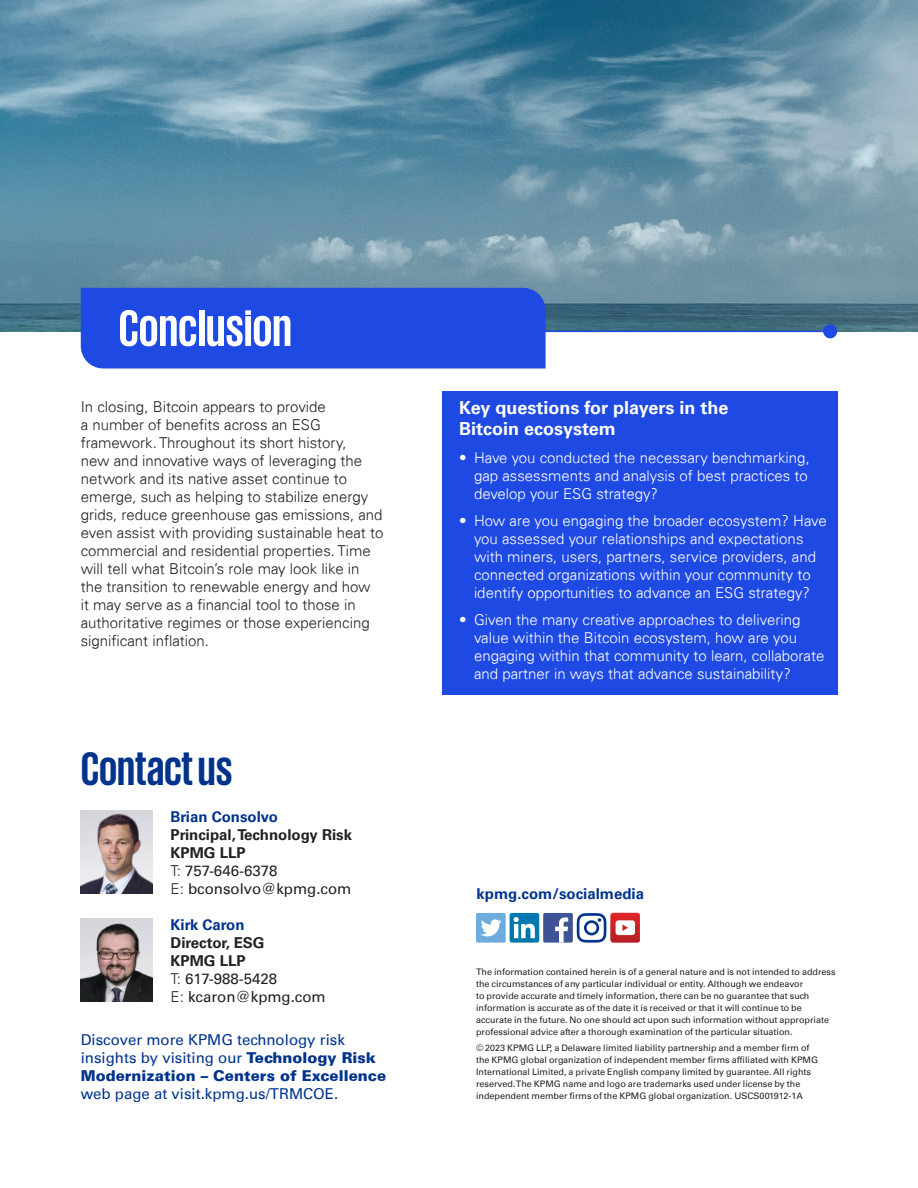
<style>
.page{position:relative;width:918px;height:1188px;background:#fff}
.page>*{position:absolute;margin:0;border:0;box-sizing:border-box;transform-origin:0 0}
.t1{font:700 52.5px "KPMG";color:#fff}
.t2{font:700 48px "KPMG";color:#00338d}
.t3{font:700 18px/21px "Univers 65";color:#fff}
.t4{font:300 15px/18px "Univers 45";color:#fff}
.t5{font:300 15px/18px "Univers 45";color:#231f20}
.t6{font:15px/18px "Univers 55 Roman";color:#00338d}
.t7{font:15px/18px "Univers 55 Roman";color:#231f20}
.t8{font:700 15px/18px "Univers 65";color:#231f20}
.t9{font:700 15px "Univers 65";color:#00338d}
.t10{font:900 15px "Univers 75";color:#00338d}
.t11{font:9px/12px "Univers 55 Roman";color:#231f20}
.s1{font-family:"Univers 45";font-weight:300}
.s2{font-family:"Univers 75";font-weight:900}
</style>
<div class="page">
<img style="left:0;top:0;width:918px;height:331px">
<div style="left:81px;top:288px;width:465px;height:80px;background:#1e49e2"></div>
<hr style="left:546px;top:331px;width:284px;height:1px;background:#1e49e2">
<div style="left:823px;top:324px;width:14px;height:14px;background:#1e49e2;border-radius:50%"></div>
<div style="left:442px;top:392px;width:395px;height:303px;background:#1e49e2"></div>
<img style="left:81px;top:810px;width:71px;height:84px">
<img style="left:81px;top:918px;width:71px;height:84px">
<div style="left:510px;top:913px;width:29px;height:30px;background:#0078af;border-radius:2px"></div>
<svg style="left:514px;top:917px;width:21px;height:21px"></svg>
<div style="left:543px;top:913px;width:30px;height:30px;background:#3e5396;border-radius:2px"></div>
<svg style="left:555px;top:917px;width:13px;height:26px"></svg>
<div style="left:476px;top:913px;width:30px;height:30px;background:#6dacdd;border-radius:2px"></div>
<svg style="left:481px;top:919px;width:21px;height:17px"></svg>
<svg style="left:577px;top:913px;width:63px;height:30px"></svg>
<h1 class="t1" style="left:119px;top:302px;width:175px">Conclusion</h1>
<p class="t5" style="left:81px;top:398px;width:304px">In closing, Bitcoin appears to provide<br>a number of benefits across an ESG framework. Throughout its short history,<br>new and innovative ways of leveraging the network and its native asset continue to emerge, such as helping to stabilize energy grids, reduce greenhouse gas emissions, and even assist with providing sustainable heat to commercial and residential properties. Time will tell what Bitcoin’s role may look like in the transition to renewable energy and how<br>it may serve as a financial tool to those in authoritative regimes or those experiencing significant inflation.</p>
<h3 class="t3" style="left:459px;top:398px;width:271px">Key questions for players in the<br>Bitcoin ecosystem</h3>
<h3 class="t4" style="left:474px;top:449px;width:338px;text-indent:-15px">• Have you conducted the necessary benchmarking, gap assessments and analysis of best practices to develop your ESG strategy?</h3>
<p class="t4" style="left:459px;top:512px;width:369px;text-align:center">• How are you engaging the broader ecosystem? Have you assessed your relationships and expectations<br>with miners, users, partners, service providers, and connected organizations within your community to identify opportunities to advance an ESG strategy?</p>
<h3 class="t4" style="left:474px;top:611px;width:352px;text-indent:-15px">• Given the many creative approaches to delivering value within the Bitcoin ecosystem, how are you engaging within that community to learn, collaborate and partner in ways that advance sustainability?</h3>
<h2 class="t2" style="left:81px;top:744px;width:153px">Contact us</h2>
<h3 class="t9" style="left:171px;top:808px;width:109px">Brian Consolvo</h3>
<h3 class="t8" style="left:171px;top:826px;width:183px">Principal, Technology Risk<br>KPMG LLP</h3>
<h3 class="t7" style="left:171px;top:861px;width:182px"><span class="s1">T:</span> 757-646-6378<br><span class="s1">E:</span> bconsolvo@kpmg.com</h3>
<h3 class="t9" style="left:171px;top:916px;width:76px">Kirk Caron</h3>
<h3 class="t8" style="left:171px;top:934px;width:96px">Director, ESG<br>KPMG LLP</h3>
<h3 class="t7" style="left:171px;top:969px;width:157px"><span class="s1">T:</span> 617-988-5428<br><span class="s1">E:</span> kcaron@kpmg.com</h3>
<h3 class="t6" style="left:81px;top:1031px;width:297px">Discover more KPMG technology risk insights by visiting our <span class="s2">Technology Risk</span></h3>
<h3 class="t10" style="left:81px;top:1066px;width:307px">Modernization – Centers of Excellence</h3>
<h3 class="t6" style="left:81px;top:1085px;width:259px">web page at visit.kpmg.us/TRMCOE.</h3>
<h3 class="t9" style="left:477px;top:885px;width:169px">kpmg.com/socialmedia</h3>
<p class="t11" style="left:476px;top:966px;width:361px">The information contained herein is of a general nature and is not intended to address the circumstances of any particular individual or entity. Although we endeavor<br>to provide accurate and timely information, there can be no guarantee that such information is accurate as of the date it is received or that it will continue to be accurate in the future. No one should act upon such information without appropriate professional advice after a thorough examination of the particular situation.</p>
<p class="t11" style="left:476px;top:1042px;width:344px">© 2023 KPMG LLP, a Delaware limited liability partnership and a member firm of the KPMG global organization of independent member firms affiliated with KPMG International Limited, a private English company limited by guarantee. All rights reserved. The KPMG name and logo are trademarks used under license by the independent member firms of the KPMG global organization. USCS001912-1A</p>
</div>
